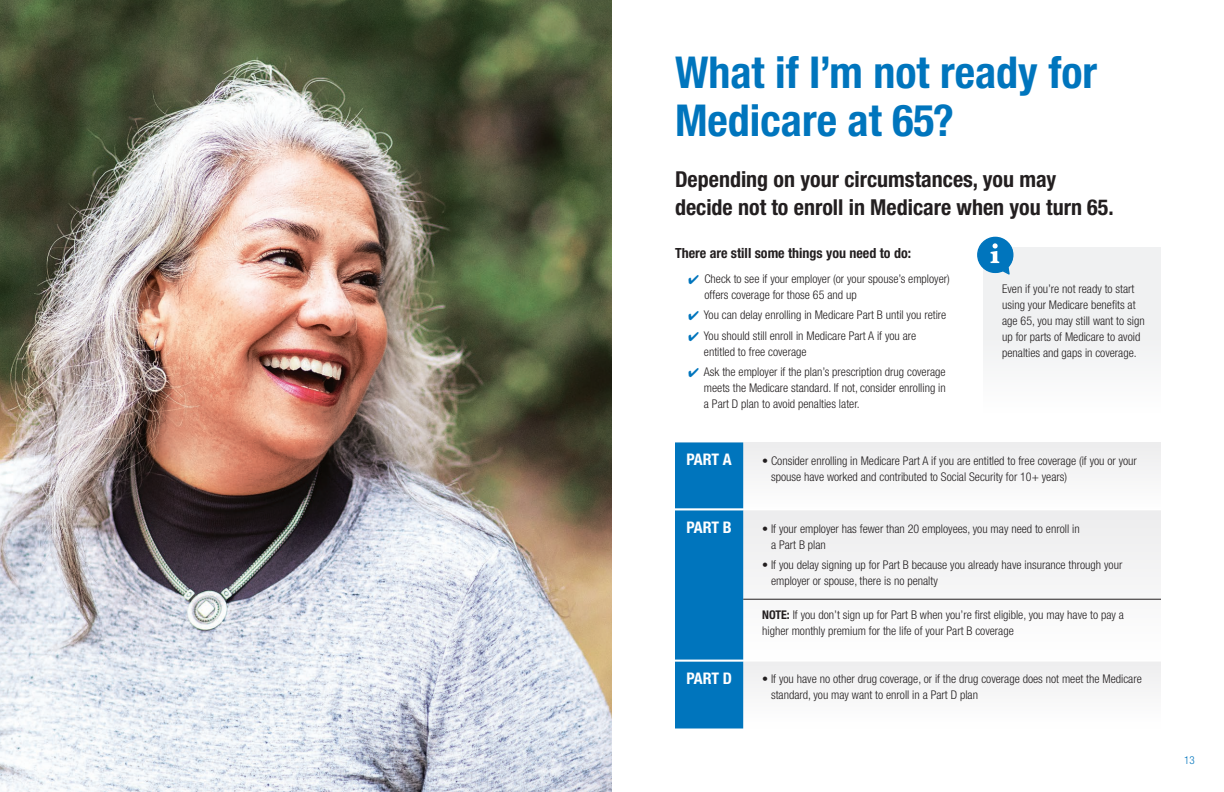
<style>
.page{position:relative;width:1224px;height:792px;background:#fff}
.page>*{position:absolute;margin:0;border:0;box-sizing:border-box;transform-origin:0 0}
.t1{font:700 condensed 44px/48px "Helvetica Neue";color:#0075bd}
.t2{font:700 condensed 22px/28px "Helvetica Neue";color:#231f20}
.t3{font:700 condensed 16px "Helvetica Neue";letter-spacing:-.02em;color:#fff}
.t4{font:700 condensed 14px "Helvetica Neue";color:#231f20}
.t5{font:300 condensed 12px/16px "Helvetica Neue";color:#231f20}
.t6{font:300 condensed 11px "Helvetica Neue";color:#0075bd}
.s1{color:#0075bd}
.s2{font-weight:700}
</style>
<div class="page">
<img style="left:0;top:0;width:612px;height:792px">
<div style="left:983px;top:247px;width:178px;height:165px;background:#f0f1f2"></div>
<svg style="left:977px;top:237px;width:36px;height:38px"></svg>
<div style="left:675px;top:442px;width:486px;height:68px;background:#f5f5f6"></div>
<div style="left:675px;top:662px;width:486px;height:67px;background:#f6f6f7"></div>
<div style="left:675px;top:510px;width:486px;height:152px;background:#f5f5f6"></div>
<div style="left:675px;top:442px;width:68px;height:286px;background:#0075bd"></div>
<hr style="left:675px;top:508px;width:486px;height:2px;background:#fff">
<hr style="left:675px;top:660px;width:486px;height:2px;background:#fff">
<hr style="left:743px;top:599px;width:418px;height:1px;background:#231f20">
<h1 class="t1" style="left:675px;top:48px;width:424px">What if I’m not ready for<br>Medicare at 65?</h1>
<h2 class="t2" style="left:675px;top:165px;width:440px">Depending on your circumstances, you may decide not to enroll in Medicare when you turn 65.</h2>
<p class="t4" style="left:675px;top:244px;width:238px">There are still some things you need to do:</p>
<p class="t5" style="left:704px;top:270px;width:247px;text-indent:-16px"><span class="s1">✔</span> Check to see if your employer (or your spouse’s employer) offers coverage for those 65 and up</p>
<p class="t5" style="left:688px;top:307px;width:259px"><span class="s1">✔</span> You can delay enrolling in Medicare Part B until you retire</p>
<p class="t5" style="left:704px;top:327px;width:214px;text-indent:-15px"><span class="s1">✔</span> You should still enroll in Medicare Part A if you are entitled to free coverage</p>
<p class="t5" style="left:704px;top:364px;width:243px;text-align:justify;text-indent:-15px"><span class="s1">✔</span> Ask the employer if the plan’s prescription drug coverage meets the Medicare standard. If not, consider enrolling in a Part D plan to avoid penalties later.</p>
<p class="t5" style="left:1002px;top:281px;width:144px">Even if you’re not ready to start using your Medicare benefits at age 65, you may still want to sign up for parts of Medicare to avoid penalties and gaps in coverage.</p>
<h3 class="t3" style="left:686px;top:450px;width:47px">PART A</h3>
<h3 class="t3" style="left:686px;top:518px;width:47px">PART B</h3>
<h3 class="t3" style="left:686px;top:669px;width:47px">PART D</h3>
<p class="t5" style="left:771px;top:452px;width:367px;text-indent:-9px">• Consider enrolling in Medicare Part A if you are entitled to free coverage (if you or your spouse have worked and contributed to Social Security for 10+ years)</p>
<p class="t5" style="left:771px;top:520px;width:310px;text-indent:-9px">• If your employer has fewer than 20 employees, you may need to enroll in a Part B plan</p>
<p class="t5" style="left:771px;top:557px;width:353px;text-indent:-9px">• If you delay signing up for Part B because you already have insurance through your employer or spouse, there is no penalty</p>
<p class="t5" style="left:762px;top:607px;width:363px"><span class="s2">NOTE:</span> If you don’t sign up for Part B when you’re first eligible, you may have to pay a higher monthly premium for the life of your Part B coverage</p>
<p class="t5" style="left:771px;top:670px;width:372px;text-indent:-9px">• If you have no other drug coverage, or if the drug coverage does not meet the Medicare standard, you may want to enroll in a Part D plan</p>
<p class="t6" style="left:1184px;top:754px;width:12px">13</p>
</div>
